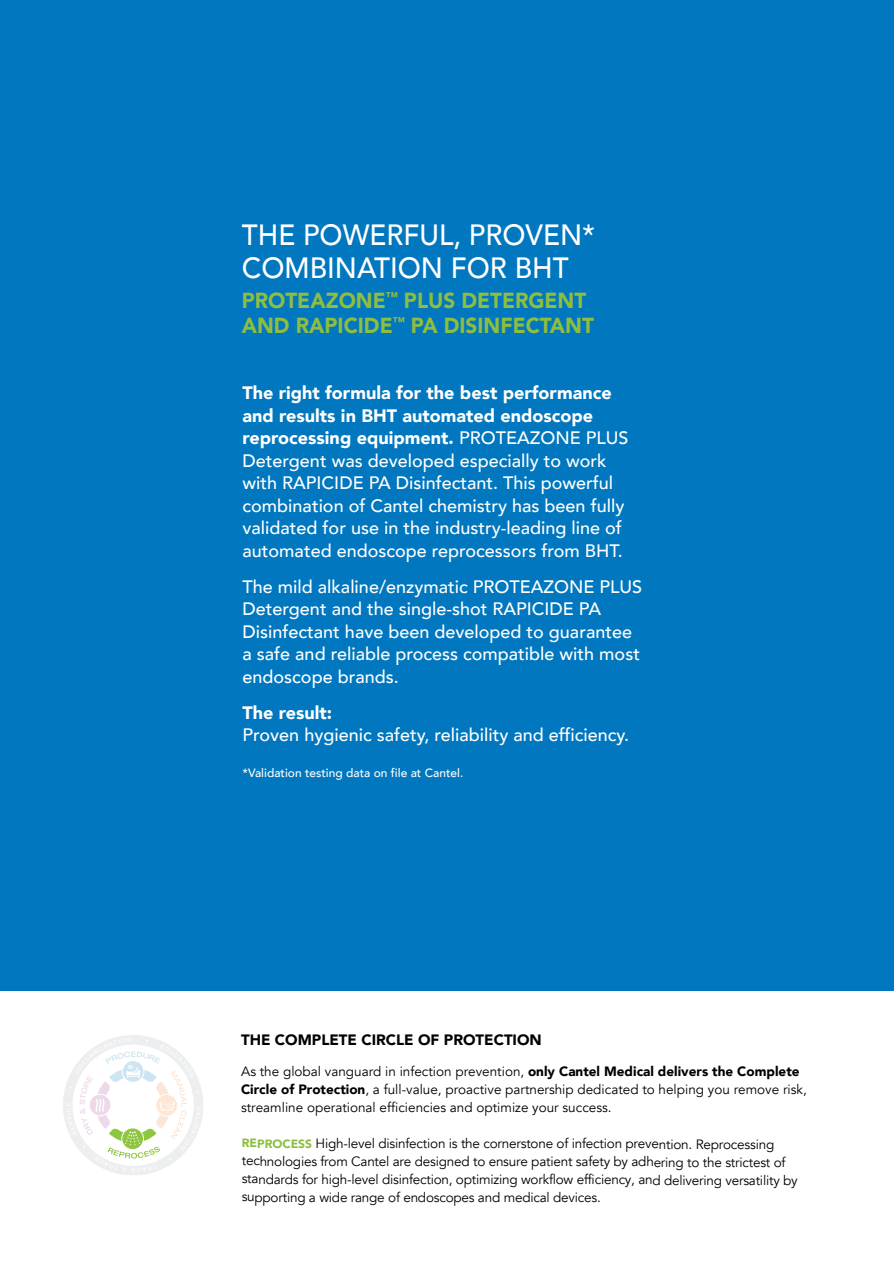
<style>
.page{position:relative;width:894px;height:1261px;background:#fff}
.page>*{position:absolute;margin:0;border:0;box-sizing:border-box;transform-origin:0 0}
.t1{font:500 29.25px/33px "Avenir";color:#fff;scale:.95 1}
.t2{font:900 21.75px/25.5px "Avenir";color:#8ebe3f;scale:.95 1}
.t3{font:500 18px/22.5px "Avenir";color:#fff}
.t4{font:900 18px "Avenir";color:#fff}
.t5{font:900 15px "Avenir";color:#000}
.t6{font:13.5px/17.9px "Avenir";letter-spacing:-.02em;color:#000}
.t7{font:13.5px/18px "Avenir";color:#000}
.t8{font:500 12px "Avenir";color:#fff}
.s1{font-weight:900}
.s2{font-weight:900;font-size:12px;color:#8ebe3f}
</style>
<div class="page">
<div style="left:0;top:0;width:893px;height:990px;background:#0077be"></div>
<svg style="left:63px;top:1035px;width:140px;height:140px"></svg>
<h1 class="t1" style="left:242px;top:216px;width:373px">THE POWERFUL, PROVEN*<br>COMBINATION FOR BHT</h1>
<p class="t2" style="left:242px;top:287px;width:372px">PROTEAZONE<sup>™</sup> PLUS DETERGENT<br>AND RAPICIDE<sup>™</sup> PA DISINFECTANT</p>
<p class="t3" style="left:242px;top:381px;width:387px"><span class="s1">The right formula for the best performance and results in BHT automated endoscope reprocessing equipment.</span> PROTEAZONE PLUS Detergent was developed especially to work with RAPICIDE PA Disinfectant. This powerful combination of Cantel chemistry has been fully validated for use in the industry-leading line of automated endoscope reprocessors from BHT.</p>
<p class="t3" style="left:242px;top:574px;width:401px">The mild alkaline/enzymatic PROTEAZONE PLUS Detergent and the single-shot RAPICIDE PA Disinfectant have been developed to guarantee a safe and reliable process compatible with most endoscope brands.</p>
<p class="t4" style="left:242px;top:697px;width:91px">The result:</p>
<p class="t3" style="left:242px;top:723px;width:388px">Proven hygienic safety, reliability and efficiency.</p>
<p class="t8" style="left:242px;top:763px;width:222px">*Validation testing data on file at Cantel.</p>
<p class="t5" style="left:241px;top:1026px;width:302px">THE COMPLETE CIRCLE OF PROTECTION</p>
<p class="t7" style="left:241px;top:1062px;width:567px">As the global vanguard in infection prevention, <span class="s1">only Cantel Medical delivers the Complete<br>Circle of Protection</span>, a full-value, proactive partnership dedicated to helping you remove risk, streamline operational efficiencies and optimize your success.</p>
<p class="t6" style="left:241px;top:1134px;width:557px"><span class="s2">REPROCESS</span> High-level disinfection is the cornerstone of infection prevention. Reprocessing technologies from Cantel are designed to ensure patient safety by adhering to the strictest of standards for high-level disinfection, optimizing workflow efficiency, and delivering versatility by supporting a wide range of endoscopes and medical devices.</p>
</div>
